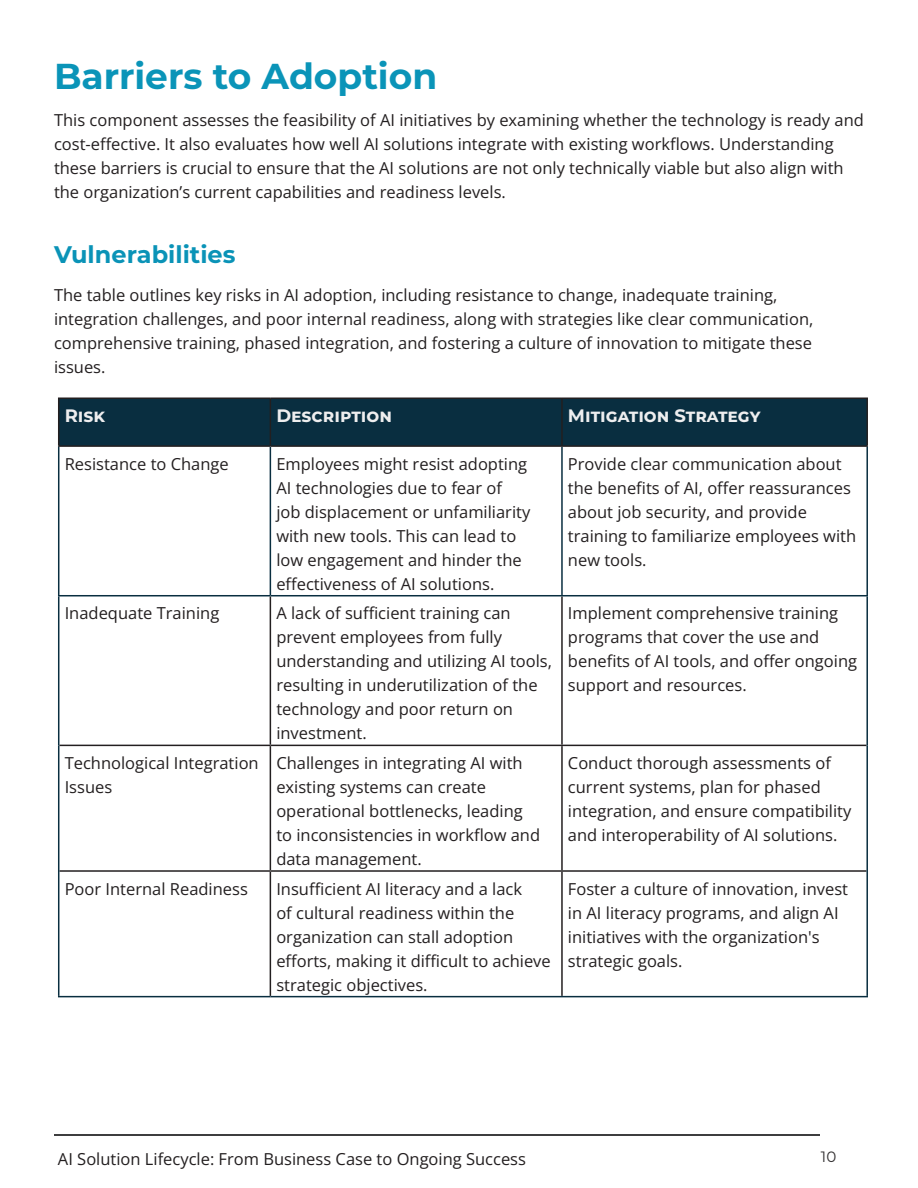
<style>
.page{position:relative;width:918px;height:1188px;background:#fff}
.page>*{position:absolute;margin:0;border:0;box-sizing:border-box;transform-origin:0 0}
.Header_2{font:700 36px "Montserrat";color:#0a94b8}
.Header_3{font:700 24px "Montserrat";color:#0a93b7}
.Header_Table{font:700 18px "Montserrat";color:#eeeeef}
.Body_Text{font:300 16.5px/24px "Open Sans";color:#231f20}
.t1{font:15px "Montserrat";color:#312f30}
</style>
<div class="page">
<hr style="left:54px;top:1134px;width:766px;height:1px;background:#3e3e3f">
<div style="left:59px;top:399px;width:807px;height:46px;background:#092e40"></div>
<hr style="left:58px;top:398px;width:212px;height:1px;background:#231f20">
<hr style="left:58px;top:399px;width:1px;height:46px;background:#231f20">
<hr style="left:270px;top:398px;width:292px;height:1px;background:#231f20">
<hr style="left:270px;top:399px;width:1px;height:46px;background:#231f20">
<hr style="left:562px;top:398px;width:306px;height:1px;background:#231f20">
<hr style="left:561px;top:399px;width:2px;height:46px;background:#231f20">
<hr style="left:866px;top:399px;width:2px;height:46px;background:#231f20">
<hr style="left:58px;top:445px;width:212px;height:2px;background:#231f20">
<hr style="left:270px;top:445px;width:292px;height:2px;background:#231f20">
<hr style="left:562px;top:445px;width:306px;height:2px;background:#231f20">
<hr style="left:270px;top:596px;width:1px;height:149px;background:#231f20">
<hr style="left:561px;top:596px;width:2px;height:149px;background:#231f20">
<hr style="left:59px;top:745px;width:211px;height:1px;background:#231f20">
<hr style="left:270px;top:745px;width:292px;height:1px;background:#231f20">
<hr style="left:270px;top:746px;width:1px;height:124px;background:#231f20">
<hr style="left:562px;top:745px;width:304px;height:1px;background:#231f20">
<hr style="left:561px;top:746px;width:2px;height:124px;background:#231f20">
<hr style="left:59px;top:870px;width:211px;height:2px;background:#231f20">
<hr style="left:270px;top:870px;width:292px;height:2px;background:#231f20">
<hr style="left:270px;top:872px;width:1px;height:124px;background:#231f20">
<hr style="left:562px;top:870px;width:304px;height:2px;background:#231f20">
<hr style="left:561px;top:872px;width:2px;height:124px;background:#231f20">
<hr style="left:270px;top:447px;width:1px;height:148px;background:#092e40">
<hr style="left:561px;top:447px;width:2px;height:148px;background:#092e40">
<hr style="left:58px;top:595px;width:212px;height:1px;background:#092e40">
<hr style="left:270px;top:595px;width:292px;height:1px;background:#092e40">
<hr style="left:562px;top:595px;width:306px;height:1px;background:#092e40">
<hr style="left:58px;top:447px;width:1px;height:148px;background:#092e40">
<hr style="left:866px;top:447px;width:2px;height:148px;background:#092e40">
<hr style="left:58px;top:596px;width:1px;height:149px;background:#092e40">
<hr style="left:866px;top:596px;width:2px;height:149px;background:#092e40">
<hr style="left:58px;top:745px;width:1px;height:126px;background:#092e40">
<hr style="left:866px;top:745px;width:2px;height:126px;background:#092e40">
<hr style="left:58px;top:871px;width:1px;height:125px;background:#092e40">
<hr style="left:866px;top:871px;width:2px;height:125px;background:#092e40">
<hr style="left:58px;top:996px;width:212px;height:1px;background:#092e40">
<hr style="left:270px;top:996px;width:292px;height:1px;background:#092e40">
<hr style="left:562px;top:996px;width:306px;height:1px;background:#092e40">
<p class="Header_2" style="left:54px;top:50px;width:385px">Barriers to Adoption</p>
<p class="Body_Text" style="left:54px;top:108px;width:811px">This component assesses the feasibility of AI initiatives by examining whether the technology is ready and cost-effective. It also evaluates how well AI solutions integrate with existing workflows. Understanding these barriers is crucial to ensure that the AI solutions are not only technically viable but also align with the organization’s current capabilities and readiness levels.</p>
<p class="Header_3" style="left:54px;top:237px;width:183px">Vulnerabilities</p>
<p class="Body_Text" style="left:54px;top:282px;width:761px">The table outlines key risks in AI adoption, including resistance to change, inadequate training, integration challenges, and poor internal readiness, along with strategies like clear communication, comprehensive training, phased integration, and fostering a culture of innovation to mitigate these issues.</p>
<p class="Header_Table" style="left:65px;top:402px;width:42px">Risk</p>
<p class="Header_Table" style="left:276px;top:402px;width:117px">Description</p>
<p class="Header_Table" style="left:568px;top:402px;width:194px">Mitigation Strategy</p>
<p class="Body_Text" style="left:65px;top:451px;width:166px">Resistance to Change</p>
<p class="Body_Text" style="left:276px;top:451px;width:255px">Employees might resist adopting<br>AI technologies due to fear of<br>job displacement or unfamiliarity with new tools. This can lead to low engagement and hinder the effectiveness of AI solutions.</p>
<p class="Body_Text" style="left:568px;top:451px;width:290px">Provide clear communication about the benefits of AI, offer reassurances about job security, and provide training to familiarize employees with new tools.</p>
<p class="Body_Text" style="left:65px;top:601px;width:156px">Inadequate Training</p>
<p class="Body_Text" style="left:276px;top:601px;width:277px">A lack of sufficient training can prevent employees from fully understanding and utilizing AI tools, resulting in underutilization of the technology and poor return on investment.</p>
<p class="Body_Text" style="left:568px;top:601px;width:291px">Implement comprehensive training programs that cover the use and benefits of AI tools, and offer ongoing support and resources.</p>
<p class="Body_Text" style="left:65px;top:751px;width:195px">Technological Integration<br>Issues</p>
<p class="Body_Text" style="left:276px;top:751px;width:265px">Challenges in integrating AI with existing systems can create operational bottlenecks, leading to inconsistencies in workflow and data management.</p>
<p class="Body_Text" style="left:568px;top:751px;width:285px">Conduct thorough assessments of current systems, plan for phased integration, and ensure compatibility and interoperability of AI solutions.</p>
<p class="Body_Text" style="left:65px;top:876px;width:185px">Poor Internal Readiness</p>
<p class="Body_Text" style="left:276px;top:876px;width:276px">Insufficient AI literacy and a lack<br>of cultural readiness within the organization can stall adoption efforts, making it difficult to achieve strategic objectives.</p>
<p class="Body_Text" style="left:568px;top:876px;width:282px">Foster a culture of innovation, invest in AI literacy programs, and align AI initiatives with the organization's strategic goals.</p>
<p class="Body_Text" style="left:58px;top:1147px;width:470px">AI Solution Lifecycle: From Business Case to Ongoing Success</p>
<p class="t1" style="left:821px;top:1146px;width:17px">10</p>
</div>
